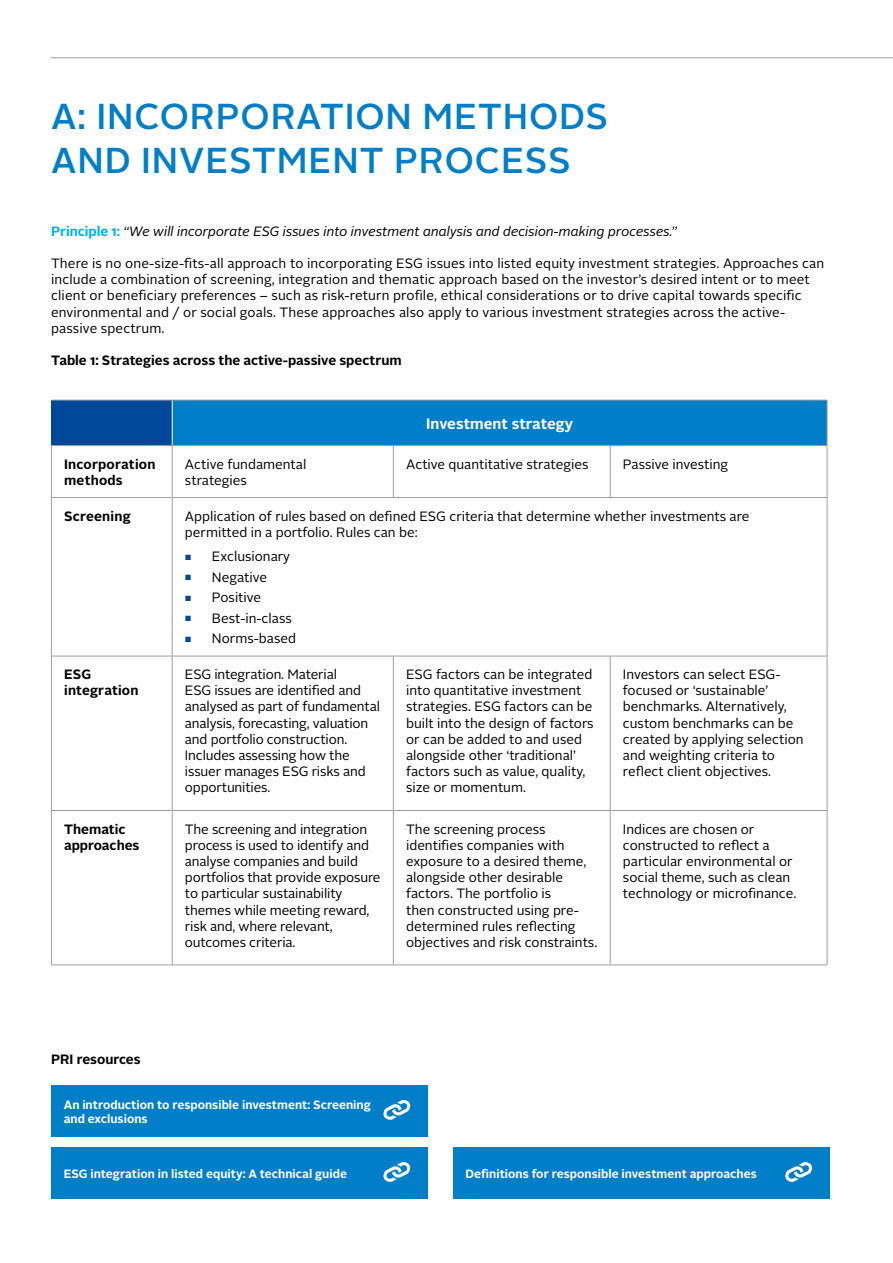
<style>
.page{position:relative;width:893px;height:1263px;background:#fff}
.page>*{position:absolute;margin:0;border:0;box-sizing:border-box;transform-origin:0 0}
.t1{font:500 36px/43.2px "Alright Sans";letter-spacing:.025em;color:#007ec7}
.t2{font:700 15px "Alright Sans";color:#fff}
.t3{font:13.5px/16.2px "Alright Sans";color:#000}
.t4{font:700 13.5px/16.2px "Alright Sans";color:#000}
.t5{font:italic 13.5px "Alright Sans";color:#000}
.t6{font:700 12px/14.4px "Alright Sans";color:#fff}
.s1{font-weight:700;font-style:normal;color:#00b0f0}
.s2{font-size:7.5px;color:#00489a}
</style>
<div class="page">
<hr style="left:51px;top:57px;width:842px;height:1px;background:#9d9d9c">
<div style="left:51px;top:1085px;width:376px;height:52px;background:#007ec7"></div>
<svg style="left:383px;top:1100px;width:28px;height:20px"></svg>
<div style="left:51px;top:1147px;width:376px;height:52px;background:#007ec7"></div>
<svg style="left:383px;top:1162px;width:28px;height:20px"></svg>
<div style="left:453px;top:1147px;width:376px;height:52px;background:#007ec7"></div>
<svg style="left:785px;top:1162px;width:28px;height:20px"></svg>
<div style="left:51px;top:400px;width:121px;height:45px;background:#00489a"></div>
<div style="left:172px;top:400px;width:655px;height:45px;background:#007ec7"></div>
<hr style="left:51px;top:446px;width:1px;height:51px;background:#9d9d9c">
<hr style="left:172px;top:446px;width:1px;height:51px;background:#9d9d9c">
<hr style="left:393px;top:446px;width:1px;height:51px;background:#9d9d9c">
<hr style="left:610px;top:446px;width:1px;height:51px;background:#9d9d9c">
<hr style="left:827px;top:446px;width:1px;height:51px;background:#9d9d9c">
<hr style="left:51px;top:497px;width:121px;height:1px;background:#9d9d9c">
<hr style="left:51px;top:498px;width:1px;height:158px;background:#9d9d9c">
<hr style="left:172px;top:497px;width:221px;height:1px;background:#9d9d9c">
<hr style="left:172px;top:498px;width:1px;height:158px;background:#9d9d9c">
<hr style="left:393px;top:497px;width:217px;height:1px;background:#9d9d9c">
<hr style="left:610px;top:497px;width:217px;height:1px;background:#9d9d9c">
<hr style="left:827px;top:498px;width:1px;height:158px;background:#9d9d9c">
<hr style="left:51px;top:656px;width:121px;height:1px;background:#9d9d9c">
<hr style="left:51px;top:656px;width:1px;height:154px;background:#9d9d9c">
<hr style="left:172px;top:656px;width:221px;height:1px;background:#9d9d9c">
<hr style="left:172px;top:656px;width:1px;height:154px;background:#9d9d9c">
<hr style="left:393px;top:656px;width:217px;height:1px;background:#9d9d9c">
<hr style="left:393px;top:656px;width:1px;height:154px;background:#9d9d9c">
<hr style="left:610px;top:656px;width:217px;height:1px;background:#9d9d9c">
<hr style="left:610px;top:656px;width:1px;height:154px;background:#9d9d9c">
<hr style="left:827px;top:656px;width:1px;height:154px;background:#9d9d9c">
<hr style="left:51px;top:810px;width:121px;height:1px;background:#9d9d9c">
<hr style="left:51px;top:811px;width:1px;height:153px;background:#9d9d9c">
<hr style="left:172px;top:810px;width:221px;height:1px;background:#9d9d9c">
<hr style="left:172px;top:811px;width:1px;height:153px;background:#9d9d9c">
<hr style="left:393px;top:810px;width:217px;height:1px;background:#9d9d9c">
<hr style="left:393px;top:811px;width:1px;height:153px;background:#9d9d9c">
<hr style="left:610px;top:810px;width:217px;height:1px;background:#9d9d9c">
<hr style="left:610px;top:811px;width:1px;height:153px;background:#9d9d9c">
<hr style="left:827px;top:811px;width:1px;height:153px;background:#9d9d9c">
<hr style="left:51px;top:964px;width:121px;height:1px;background:#9d9d9c">
<hr style="left:172px;top:964px;width:221px;height:1px;background:#9d9d9c">
<hr style="left:393px;top:964px;width:217px;height:1px;background:#9d9d9c">
<hr style="left:610px;top:964px;width:217px;height:1px;background:#9d9d9c">
<hr style="left:172px;top:400px;width:1px;height:45px;background:#fff">
<hr style="left:51px;top:400px;width:121px;height:1px;background:#9d9d9c">
<hr style="left:172px;top:400px;width:221px;height:1px;background:#9d9d9c">
<hr style="left:393px;top:400px;width:217px;height:1px;background:#9d9d9c">
<hr style="left:610px;top:400px;width:217px;height:1px;background:#9d9d9c">
<hr style="left:827px;top:400px;width:1px;height:45px;background:#9d9d9c">
<hr style="left:51px;top:445px;width:121px;height:1px;background:#9d9d9c">
<hr style="left:172px;top:445px;width:221px;height:1px;background:#9d9d9c">
<hr style="left:393px;top:445px;width:217px;height:1px;background:#9d9d9c">
<hr style="left:610px;top:445px;width:217px;height:1px;background:#9d9d9c">
<h1 class="t1" style="left:51px;top:96px;width:558px">A: INCORPORATION METHODS<br>AND INVESTMENT PROCESS</h1>
<p class="t5" style="left:51px;top:222px;width:628px"><span class="s1">Principle 1:</span> “We will incorporate ESG issues into investment analysis and decision-making processes.”</p>
<p class="t3" style="left:51px;top:255px;width:775px">There is no one-size-fits-all approach to incorporating ESG issues into listed equity investment strategies. Approaches can include a combination of screening, integration and thematic approach based on the investor’s desired intent or to meet client or beneficiary preferences – such as risk-return profile, ethical considerations or to drive capital towards specific environmental and / or social goals. These approaches also apply to various investment strategies across the active&shy;passive spectrum.</p>
<p class="t4" style="left:51px;top:352px;width:352px">Table 1: Strategies across the active-passive spectrum</p>
<p class="t2" style="left:426px;top:413px;width:148px">Investment strategy</p>
<p class="t4" style="left:64px;top:456px;width:93px">Incorporation methods</p>
<p class="t3" style="left:185px;top:456px;width:123px">Active fundamental strategies</p>
<p class="t3" style="left:406px;top:456px;width:184px">Active quantitative strategies</p>
<p class="t3" style="left:623px;top:456px;width:107px">Passive investing</p>
<p class="t4" style="left:64px;top:508px;width:68px">Screening</p>
<p class="t3" style="left:185px;top:508px;width:566px">Application of rules based on defined ESG criteria that determine whether investments are permitted in a portfolio. Rules can be:</p>
<p class="t3" style="left:185px;top:549px;width:107px"><span class="s2">■</span> Exclusionary</p>
<p class="t3" style="left:185px;top:569px;width:84px"><span class="s2">■</span> Negative</p>
<p class="t3" style="left:185px;top:590px;width:78px"><span class="s2">■</span> Positive</p>
<p class="t3" style="left:185px;top:610px;width:108px"><span class="s2">■</span> Best-in-class</p>
<p class="t3" style="left:185px;top:631px;width:112px"><span class="s2">■</span> Norms-based</p>
<p class="t4" style="left:64px;top:666px;width:76px">ESG integration</p>
<p class="t3" style="left:185px;top:666px;width:197px">ESG integration. Material<br>ESG issues are identified and analysed as part of fundamental analysis, forecasting, valuation and portfolio construction.<br>Includes assessing how the issuer manages ESG risks and opportunities.</p>
<p class="t3" style="left:406px;top:666px;width:189px">ESG factors can be integrated into quantitative investment strategies. ESG factors can be built into the design of factors or can be added to and used alongside other ‘traditional’ factors such as value, quality, size or momentum.</p>
<p class="t3" style="left:623px;top:666px;width:182px">Investors can select ESG&shy;focused or ‘sustainable’ benchmarks. Alternatively, custom benchmarks can be created by applying selection and weighting criteria to reflect client objectives.</p>
<p class="t4" style="left:64px;top:821px;width:77px">Thematic approaches</p>
<p class="t3" style="left:185px;top:821px;width:197px">The screening and integration process is used to identify and analyse companies and build portfolios that provide exposure to particular sustainability themes while meeting reward, risk and, where relevant, outcomes criteria.</p>
<p class="t3" style="left:406px;top:821px;width:193px">The screening process identifies companies with exposure to a desired theme, alongside other desirable factors. The portfolio is<br>then constructed using pre&shy;determined rules reflecting objectives and risk constraints.</p>
<p class="t3" style="left:623px;top:821px;width:175px">Indices are chosen or constructed to reflect a particular environmental or social theme, such as clean technology or microfinance.</p>
<p class="t4" style="left:51px;top:1051px;width:91px">PRI resources</p>
<p class="t6" style="left:64px;top:1097px;width:309px">An introduction to responsible investment: Screening and exclusions</p>
<p class="t6" style="left:64px;top:1166px;width:285px">ESG integration in listed equity: A technical guide</p>
<p class="t6" style="left:466px;top:1166px;width:293px">Definitions for responsible investment approaches</p>
</div>
